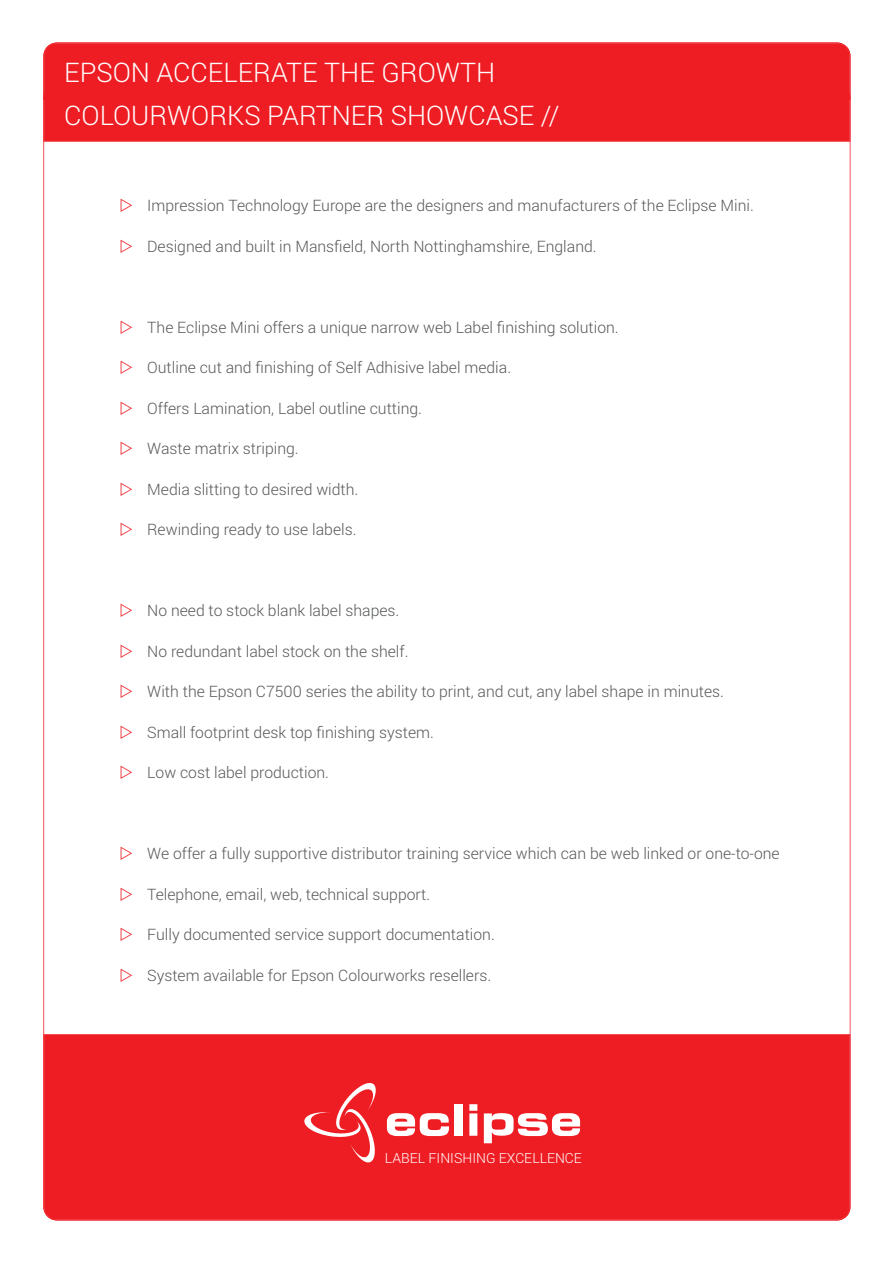
<style>
.page{position:relative;width:893px;height:1263px;background:#fff}
.page>*{position:absolute;margin:0;border:0;box-sizing:border-box;transform-origin:0 0}
.t1{font:300 27px/42.8px "Roboto";color:#fff}
.t2{font:300 15.75px "Roboto";color:#57585a}
.t3{font:300 13.95px "Roboto";color:#fff}
</style>
<div class="page">
<div style="left:46px;top:1035px;width:801px;height:172px;background:#ee1d23"></div>
<svg style="left:43px;top:1207px;width:807px;height:13px;background:#ee2026"></svg>
<div style="left:46px;top:56px;width:801px;height:29px;background:#ee1d23"></div>
<svg style="left:43px;top:43px;width:807px;height:13px;background:#ee2026"></svg>
<div style="left:46px;top:98px;width:801px;height:43px;background:#ee1d23"></div>
<div style="left:46px;top:85px;width:801px;height:13px;background:#ee1d23"></div>
<svg style="left:387px;top:1113px;width:62px;height:23px"></svg>
<div style="left:455px;top:1104px;width:8px;height:32px;background:#fff"></div>
<svg style="left:469px;top:1104px;width:8px;height:32px"></svg>
<svg style="left:484px;top:1113px;width:96px;height:30px"></svg>
<svg style="left:304px;top:1083px;width:74px;height:79px;background:#f03f44"></svg>
<h1 class="t1" style="left:64px;top:52px;width:497px">EPSON ACCELERATE THE GROWTH<br>COLOURWORKS PARTNER SHOWCASE //</h1>
<p class="t2" style="left:147px;top:197px;width:608px">Impression Technology Europe are the designers and manufacturers of the Eclipse Mini.</p>
<p class="t2" style="left:147px;top:237px;width:451px">Designed and built in Mansfield, North Nottinghamshire, England.</p>
<p class="t2" style="left:147px;top:318px;width:473px">The Eclipse Mini offers a unique narrow web Label finishing solution.</p>
<p class="t2" style="left:147px;top:359px;width:365px">Outline cut and finishing of Self Adhisive label media.</p>
<p class="t2" style="left:147px;top:399px;width:276px">Offers Lamination, Label outline cutting.</p>
<p class="t2" style="left:147px;top:440px;width:153px">Waste matrix striping.</p>
<p class="t2" style="left:147px;top:480px;width:213px">Media slitting to desired width.</p>
<p class="t2" style="left:147px;top:521px;width:211px">Rewinding ready to use labels.</p>
<p class="t2" style="left:147px;top:602px;width:254px">No need to stock blank label shapes.</p>
<p class="t2" style="left:147px;top:642px;width:263px">No redundant label stock on the shelf.</p>
<p class="t2" style="left:147px;top:683px;width:578px">With the Epson C7500 series the ability to print, and cut, any label shape in minutes.</p>
<p class="t2" style="left:147px;top:723px;width:288px">Small footprint desk top finishing system.</p>
<p class="t2" style="left:147px;top:764px;width:183px">Low cost label production.</p>
<p class="t2" style="left:147px;top:845px;width:634px">We offer a fully supportive distributor training service which can be web linked or one-to-one</p>
<p class="t2" style="left:147px;top:885px;width:284px">Telephone, email, web, technical support.</p>
<p class="t2" style="left:147px;top:926px;width:349px">Fully documented service support documentation.</p>
<p class="t2" style="left:147px;top:966px;width:345px">System available for Epson Colourworks resellers.</p>
<p class="t3" style="left:385px;top:1149px;width:198px">LABEL FINISHING EXCELLENCE</p>
</div>
